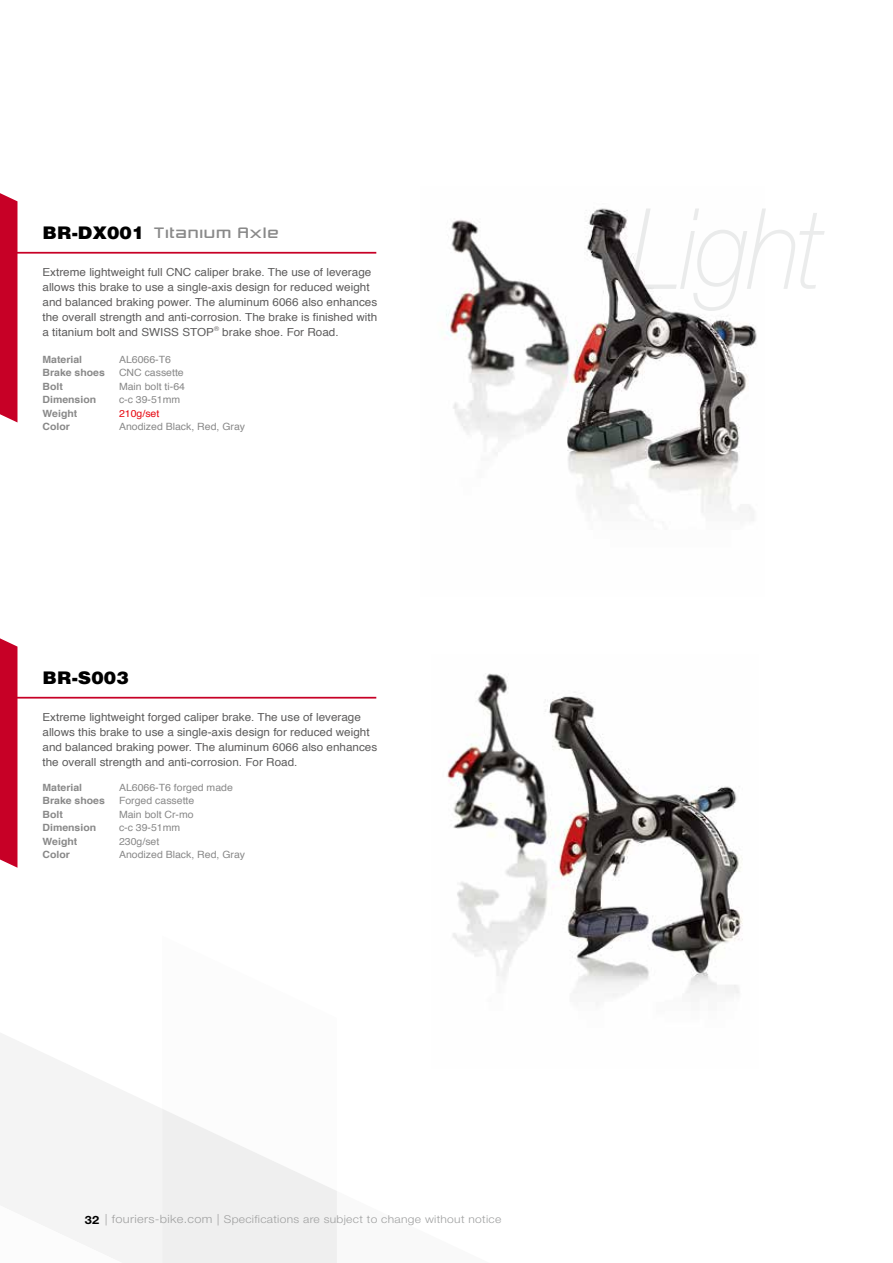
<style>
.page{position:relative;width:893px;height:1263px;background:#fff}
.page>*{position:absolute;margin:0;border:0;box-sizing:border-box;transform-origin:0 0}
.t1{font:900 17.85px "Helvetica";color:#000;scale:1.05 1}
.t2{font:14.1px "Zero Threes";letter-spacing:.05em;color:#898989;scale:1.18 1}
.t3{font:11.1px/15px "Helvetica";color:#5e5d5d;scale:1.05 1}
.t4{font:300 10.8px "Helvetica Neue LT Std";letter-spacing:.025em;color:#9fa0a0;scale:1.11 1}
.t5{font:10.05px/13.5px "Helvetica";color:#898989;scale:1.05 1}
.t6{font:700 10.05px/13.5px "Helvetica";color:#898989;scale:1.05 1}
.t7{font:10.05px "Helvetica";color:#e60811;scale:1.05 1}
.t8{font:6.45px "Helvetica";color:#5e5d5d;scale:1.05 1}
.s1{font-family:"Helvetica";font-weight:900;font-size:17.85px;color:#000}
.s2{font-weight:700;font-size:11.55px;color:#000}
.s3{font-size:11.55px}
</style>
<div class="page">
<svg style="left:0;top:1033px;width:337px;height:230px"></svg>
<img style="left:446px;top:208px;width:311px;height:313px">
<img style="left:447px;top:673px;width:296px;height:324px">
<div style="left:14px;top:252px;width:362px;height:1px;border:1px solid #c70026"></div>
<div style="left:0;top:193px;width:17px;height:229px;background:#c70026"></div>
<div style="left:14px;top:697px;width:362px;height:1px;border:1px solid #c70026"></div>
<div style="left:0;top:638px;width:17px;height:230px;background:#c70026"></div>
<p class="t2" style="left:43px;top:225px;width:202px"><span class="s1">BR-DX001</span> Titanium Axle</p>
<p class="t3" style="left:43px;top:265px;width:320px">Extreme lightweight full CNC caliper brake. The use of leverage allows this brake to use a single-axis design for reduced weight and balanced braking power. The aluminum 6066 also enhances the overall strength and anti-corrosion. The brake is finished with a titanium bolt and SWISS STOP</p>
<p class="t8" style="left:214px;top:324px;width:6px">®</p>
<p class="t3" style="left:222px;top:325px;width:112px">brake shoe. For Road.</p>
<p class="t6" style="left:43px;top:353px;width:61px">Material<br>Brake shoes<br>Bolt<br>Dimension<br>Weight<br>Color</p>
<p class="t5" style="left:119px;top:353px;width:64px">AL6066-T6<br>CNC cassette<br>Main bolt ti-64 c-c 39-51mm</p>
<p class="t7" style="left:119px;top:405px;width:40px">210g/set</p>
<p class="t5" style="left:119px;top:420px;width:122px">Anodized Black, Red, Gray</p>
<h1 class="t1" style="left:43px;top:667px;width:84px">BR-S003</h1>
<p class="t3" style="left:43px;top:710px;width:320px">Extreme lightweight forged caliper brake. The use of leverage allows this brake to use a single-axis design for reduced weight and balanced braking power. The aluminum 6066 also enhances the overall strength and anti-corrosion. For Road.</p>
<p class="t6" style="left:43px;top:781px;width:61px">Material<br>Brake shoes<br>Bolt<br>Dimension<br>Weight<br>Color</p>
<p class="t5" style="left:119px;top:781px;width:122px">AL6066-T6 forged made<br>Forged cassette<br>Main bolt Cr-mo<br>c-c 39-51mm<br>230g/set<br>Anodized Black, Red, Gray</p>
<p class="t4" style="left:85px;top:1212px;width:377px"><span class="s2">32</span> <span class="s3">| fouriers-bike.com |</span> Specifications are subject to change without notice</p>
</div>
